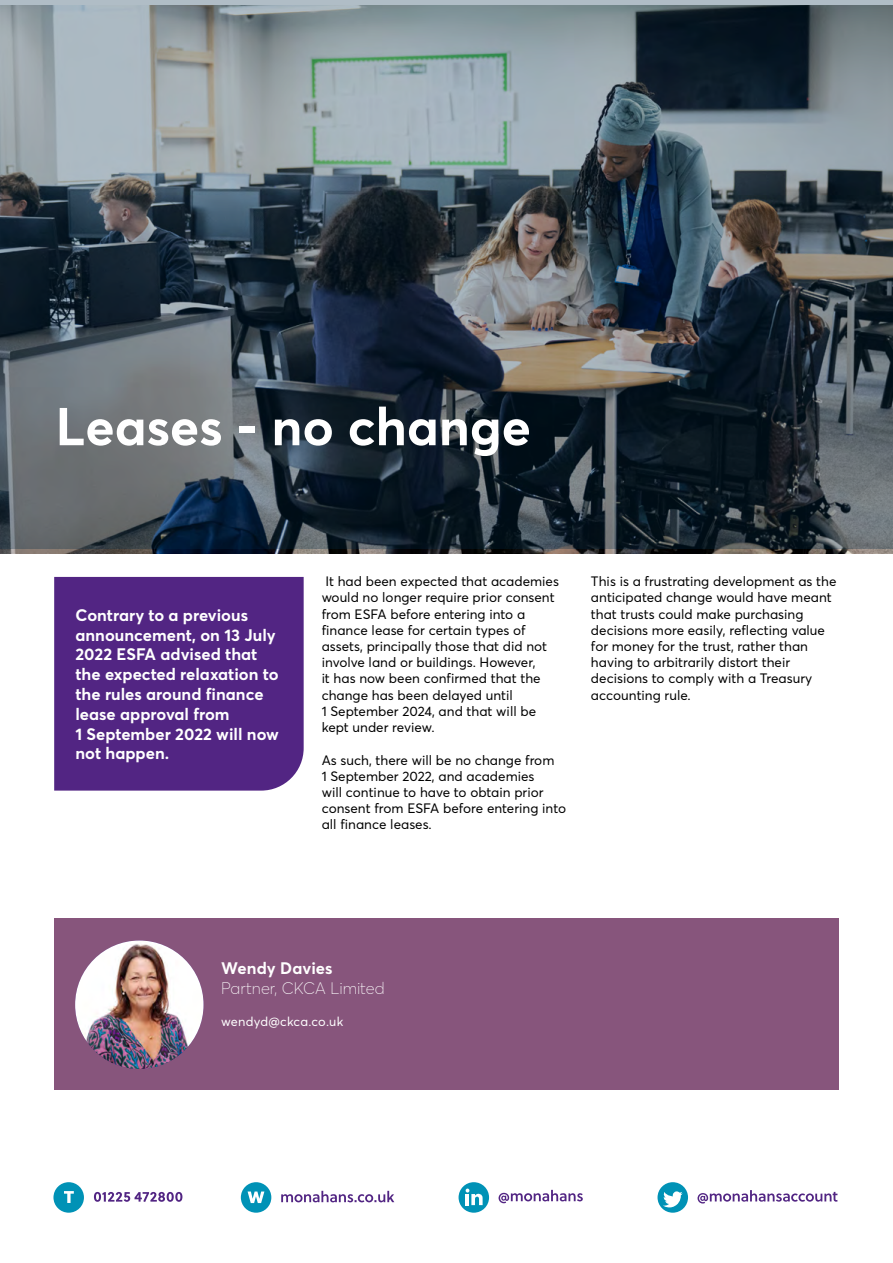
<style>
.page{position:relative;width:893px;height:1263px;background:#fff}
.page>*{position:absolute;margin:0;border:0;box-sizing:border-box;transform-origin:0 0}
.t1{font:700 52.5px "Averta";color:#fff}
.t2{font:700 16.5px/19.8px "Averta";color:#fff}
.t3{font:100 16.5px "Averta";color:#fff}
.t4{font:13.5px/16.2px "Averta";color:#000}
.t5{font:12.75px "Averta";letter-spacing:.01em;color:#fff}
</style>
<div class="page">
<svg style="left:0;top:0;width:893px;height:548px;background:#505c64"></svg>
<div style="left:54px;top:918px;width:785px;height:171px;background:#87557c"></div>
<img style="left:75px;top:940px;width:129px;height:129px;border-radius:64px">
<div style="left:54px;top:577px;width:250px;height:214px;background:#522583"></div>
<svg style="left:697px;top:1190px;width:141px;height:13px"></svg>
<div style="left:657px;top:1182px;width:31px;height:31px;background:#0092b6;border-radius:50%"></div>
<svg style="left:662px;top:1191px;width:21px;height:20px"></svg>
<svg style="left:499px;top:1190px;width:84px;height:13px"></svg>
<div style="left:459px;top:1182px;width:30px;height:31px;background:#0092b6;border-radius:50%"></div>
<svg style="left:466px;top:1188px;width:17px;height:17px"></svg>
<svg style="left:281px;top:1191px;width:113px;height:11px"></svg>
<div style="left:241px;top:1182px;width:30px;height:31px;background:#0092b6;border-radius:50%"></div>
<svg style="left:248px;top:1191px;width:16px;height:12px"></svg>
<div style="left:53px;top:1182px;width:31px;height:31px;background:#0092b6;border-radius:50%"></div>
<svg style="left:64px;top:1191px;width:10px;height:12px"></svg>
<svg style="left:94px;top:1192px;width:88px;height:10px"></svg>
<h1 class="t1" style="left:56px;top:393px;width:477px">Leases - no change</h1>
<p class="t2" style="left:75px;top:605px;width:205px">Contrary to a previous announcement, on 13 July<br>2022 ESFA advised that the expected relaxation to the rules around finance lease approval from<br>1 September 2022 will now not happen.</p>
<p class="t4" style="left:322px;top:573px;width:239px">It had been expected that academies would no longer require prior consent from ESFA before entering into a finance lease for certain types of assets, principally those that did not involve land or buildings. However,<br>it has now been confirmed that the change has been delayed until<br>1 September 2024, and that will be kept under review.</p>
<p class="t4" style="left:322px;top:751px;width:246px">As such, there will be no change from<br>1 September 2022, and academies<br>will continue to have to obtain prior consent from ESFA before entering into all finance leases.</p>
<p class="t4" style="left:591px;top:573px;width:247px">This is a frustrating development as the anticipated change would have meant that trusts could make purchasing decisions more easily, reflecting value for money for the trust, rather than having to arbitrarily distort their decisions to comply with a Treasury accounting rule.</p>
<p class="t2" style="left:221px;top:958px;width:113px">Wendy Davies</p>
<p class="t3" style="left:221px;top:977px;width:165px">Partner, CKCA Limited</p>
<p class="t5" style="left:221px;top:1014px;width:124px">wendyd@ckca.co.uk</p>
</div>
